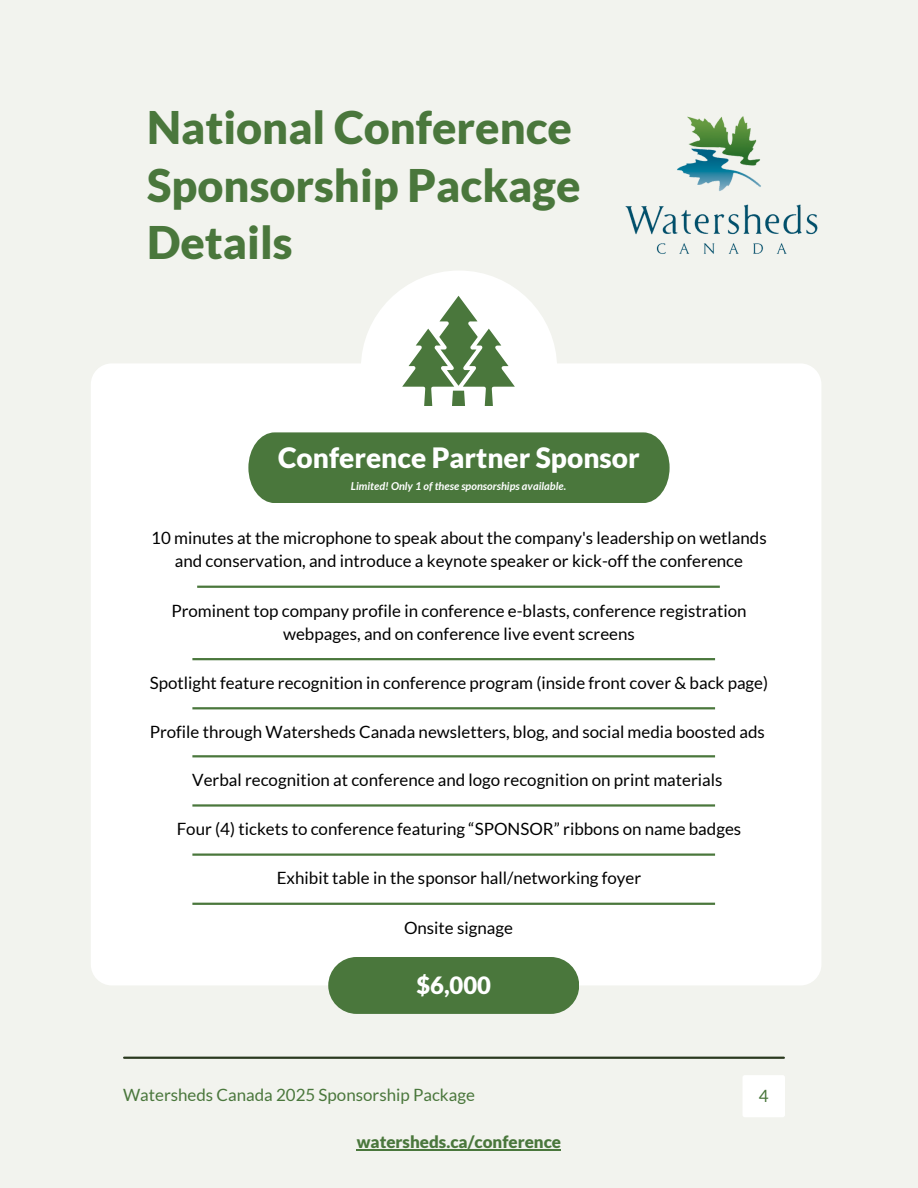
<style>
.page{position:relative;width:918px;height:1188px;background:#f2f3ee}
.page>*{position:absolute;margin:0;border:0;box-sizing:border-box;transform-origin:0 0}
.t1{font:900 45px/57.3px "Lato";color:#4a773c}
.t2{font:900 28.05px "Lato";color:#fff}
.t3{font:900 23.85px "Lato";color:#fff}
.t4{font:16.95px/23.2px "Lato";color:#000;text-align:center}
.t5{font:16.95px "Lato";color:#4a773c}
.t6{font:900 16.95px "Lato";color:#4a773c}
.t7{font:italic 700 10.95px "Lato";color:#fff}
</style>
<div class="page">
<div style="left:91px;top:363px;width:730px;height:622px;background:#fff;border-radius:21px"></div>
<div style="left:361px;top:271px;width:196px;height:196px;background:#fff;border-radius:50%"></div>
<div style="left:248px;top:432px;width:422px;height:71px;background:#4a773c"></div>
<div style="left:328px;top:957px;width:251px;height:57px;background:#4a773c;border-radius:28px"></div>
<img style="left:625px;top:116px;width:193px;height:138px">
<hr style="left:197px;top:586px;width:523px;height:2px;background:#4a773c">
<hr style="left:192px;top:658px;width:523px;height:2px;background:#4a773c">
<hr style="left:192px;top:707px;width:523px;height:2px;background:#4a773c">
<hr style="left:192px;top:755px;width:523px;height:2px;background:#4a773c">
<hr style="left:192px;top:804px;width:523px;height:3px;background:#4a773c">
<hr style="left:192px;top:853px;width:523px;height:3px;background:#4a773c">
<svg style="left:402px;top:296px;width:113px;height:110px"></svg>
<hr style="left:192px;top:903px;width:523px;height:2px;background:#4a773c">
<div style="left:743px;top:1075px;width:42px;height:42px;background:#fff;border-radius:2px"></div>
<hr style="left:357px;top:1149px;width:204px;height:2px;background:#4a773c">
<hr style="left:124px;top:1057px;width:660px;height:2px;background:#2b391f">
<h5 class="t1" style="left:147px;top:98px;width:435px">National Conference<br>Sponsorship Package<br>Details</h5>
<h5 class="t2" style="left:278px;top:440px;width:363px">Conference Partner Sponsor</h5>
<h5 class="t7" style="left:351px;top:480px;width:217px">Limited! Only 1 of these sponsorships available.</h5>
<p class="t4" style="left:151px;top:526px;width:617px">10 minutes at the microphone to speak about the company's leadership on wetlands and conservation, and introduce a keynote speaker or kick-off the conference</p>
<h2 class="t4" style="left:171px;top:598px;width:577px">Prominent top company profile in conference e-blasts, conference registration webpages, and on conference live event screens</h2>
<p class="t4" style="left:150px;top:671px;width:620px">Spotlight feature recognition in conference program (inside front cover &amp; back page)</p>
<h5 class="t4" style="left:150px;top:720px;width:617px">Profile through Watersheds Canada newsletters, blog, and social media boosted ads</h5>
<h5 class="t4" style="left:192px;top:768px;width:532px">Verbal recognition at conference and logo recognition on print materials</h5>
<h5 class="t4" style="left:177px;top:817px;width:566px">Four (4) tickets to conference featuring “SPONSOR” ribbons on name badges</h5>
<h5 class="t4" style="left:277px;top:866px;width:366px">Exhibit table in the sponsor hall/networking foyer</h5>
<h5 class="t4" style="left:404px;top:915px;width:110px">Onsite signage</h5>
<h1 class="t3" style="left:416px;top:971px;width:76px">$6,000</h1>
<h3 class="t5" style="left:123px;top:1085px;width:353px">Watersheds Canada 2025 Sponsorship Package</h3>
<h5 class="t5" style="left:759px;top:1086px;width:11px">4</h5>
<p class="t6" style="left:357px;top:1132px;width:206px">watersheds.ca/conference</p>
</div>
